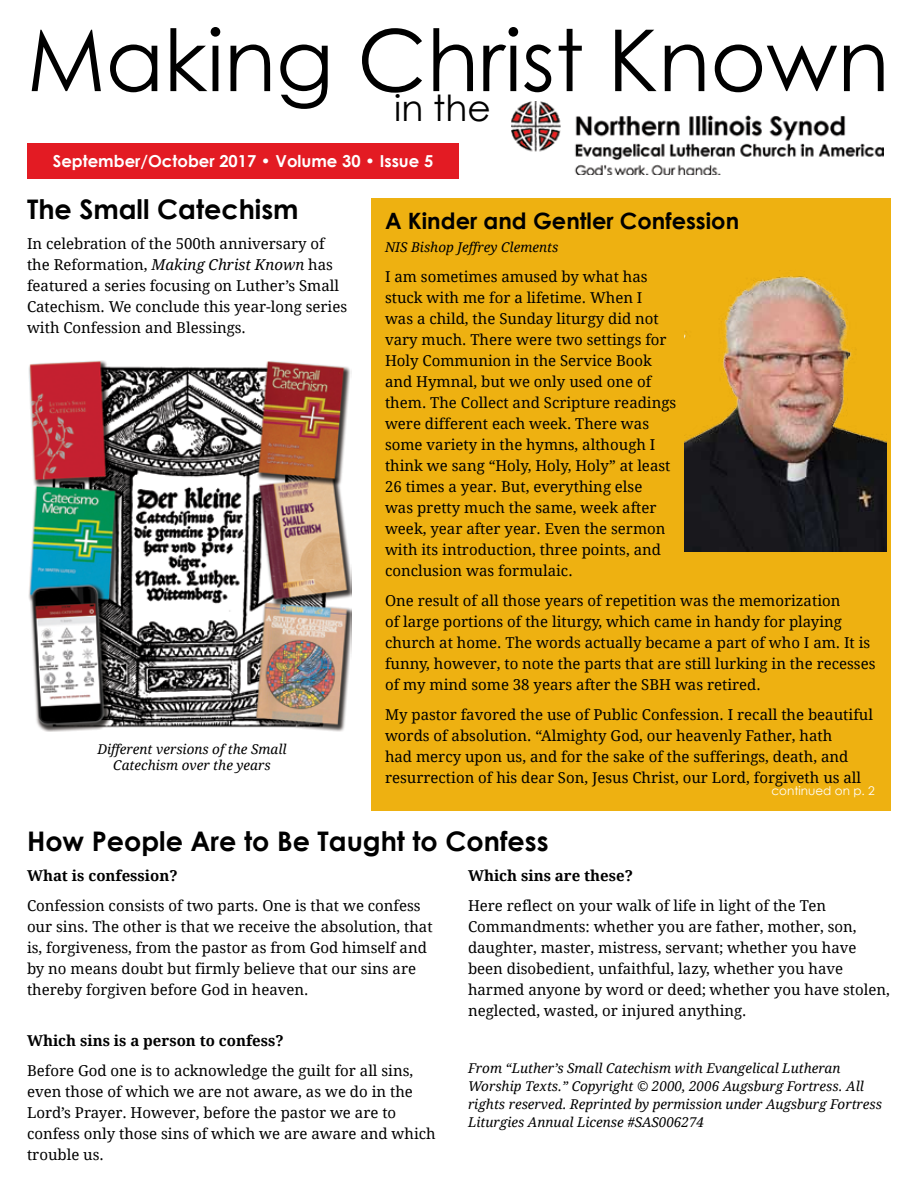
<style>
.page{position:relative;width:918px;height:1188px;background:#fff}
.page>*{position:absolute;margin:0;border:0;box-sizing:border-box;transform-origin:0 0}
.t1{font:85.5px "Century Gothic";color:#000}
.t2{font:36px "Century Gothic";color:#000}
.t3{font:700 27px "Century Gothic";color:#000}
.t4{font:700 22.5px "Century Gothic";color:#000}
.t5{font:700 16.5px "Century Gothic";color:#fff}
.t6{font:15px/21px "Droid Serif";color:#000}
.t7{font:700 15px "Droid Serif";color:#000}
.t8{font:italic 13.5px/18px "Droid Serif";color:#000}
.t9{font:12px "Century Gothic";color:#fff}
.s1{font-style:italic}
</style>
<div class="page">
<img style="left:512px;top:101px;width:372px;height:74px">
<div style="left:27px;top:143px;width:432px;height:36px;background:#e31b23"></div>
<img style="left:28px;top:361px;width:323px;height:370px">
<div style="left:372px;top:199px;width:519px;height:612px;background:#eeb111"></div>
<img style="left:684px;top:276px;width:202px;height:275px">
<h1 class="t1" style="left:27px;top:8px;width:864px">Making Christ Known</h1>
<h2 class="t2" style="left:394px;top:86px;width:98px">in the</h2>
<p class="t5" style="left:53px;top:151px;width:382px">September/October 2017 • Volume 30 • Issue 5</p>
<h3 class="t3" style="left:27px;top:192px;width:273px">The Small Catechism</h3>
<p class="t6" style="left:27px;top:233px;width:322px">In celebration of the 500th anniversary of the Reformation, <span class="s1">Making Christ Known</span> has featured a series focusing on Luther’s Small Catechism. We conclude this year-long series with Confession and Blessings.</p>
<p class="t8" style="left:97px;top:741px;width:191px;line-height:16.5px;text-align:center">Different versions of the Small<br>Catechism over the years</p>
<h3 class="t4" style="left:385px;top:207px;width:356px">A Kinder and Gentler Confession</h3>
<p class="t8" style="left:385px;top:238px;width:175px">NIS Bishop Jeffrey Clements</p>
<p class="t6" style="left:385px;top:266px;width:293px">I am sometimes amused by what has stuck with me for a lifetime. When I<br>was a child, the Sunday liturgy did not vary much. There were two settings for Holy Communion in the Service Book and Hymnal, but we only used one of them. The Collect and Scripture readings were different each week. There was some variety in the hymns, although I think we sang “Holy, Holy, Holy” at least 26 times a year. But, everything else<br>was pretty much the same, week after week, year after year. Even the sermon with its introduction, three points, and conclusion was formulaic.</p>
<p class="t6" style="left:385px;top:590px;width:492px">One result of all those years of repetition was the memorization<br>of large portions of the liturgy, which came in handy for playing church at home. The words actually became a part of who I am. It is funny, however, to note the parts that are still lurking in the recesses of my mind some 38 years after the SBH was retired.</p>
<p class="t6" style="left:385px;top:704px;width:490px">My pastor favored the use of Public Confession. I recall the beautiful words of absolution. “Almighty God, our heavenly Father, hath<br>had mercy upon us, and for the sake of the sufferings, death, and resurrection of his dear Son, Jesus Christ, our Lord, forgiveth us all</p>
<p class="t9" style="left:771px;top:784px;width:105px">continued on p. 2</p>
<h3 class="t3" style="left:27px;top:824px;width:523px">How People Are to Be Taught to Confess</h3>
<p class="t7" style="left:27px;top:867px;width:152px">What is confession?</p>
<p class="t6" style="left:27px;top:895px;width:407px">Confession consists of two parts. One is that we confess our sins. The other is that we receive the absolution, that is, forgiveness, from the pastor as from God himself and by no means doubt but firmly believe that our sins are thereby forgiven before God in heaven.</p>
<p class="t7" style="left:27px;top:1032px;width:258px">Which sins is a person to confess?</p>
<p class="t6" style="left:27px;top:1060px;width:410px">Before God one is to acknowledge the guilt for all sins, even those of which we are not aware, as we do in the Lord’s Prayer. However, before the pastor we are to confess only those sins of which we are aware and which trouble us.</p>
<p class="t7" style="left:468px;top:867px;width:166px">Which sins are these?</p>
<p class="t6" style="left:468px;top:895px;width:423px">Here reflect on your walk of life in light of the Ten Commandments: whether you are father, mother, son, daughter, master, mistress, servant; whether you have been disobedient, unfaithful, lazy, whether you have harmed anyone by word or deed; whether you have stolen, neglected, wasted, or injured anything.</p>
<p class="t8" style="left:468px;top:1059px;width:416px">From “Luther’s Small Catechism with Evangelical Lutheran Worship Texts.” Copyright © 2000, 2006 Augsburg Fortress. All rights reserved. Reprinted by permission under Augsburg Fortress Liturgies Annual License #SAS006274</p>
</div>
